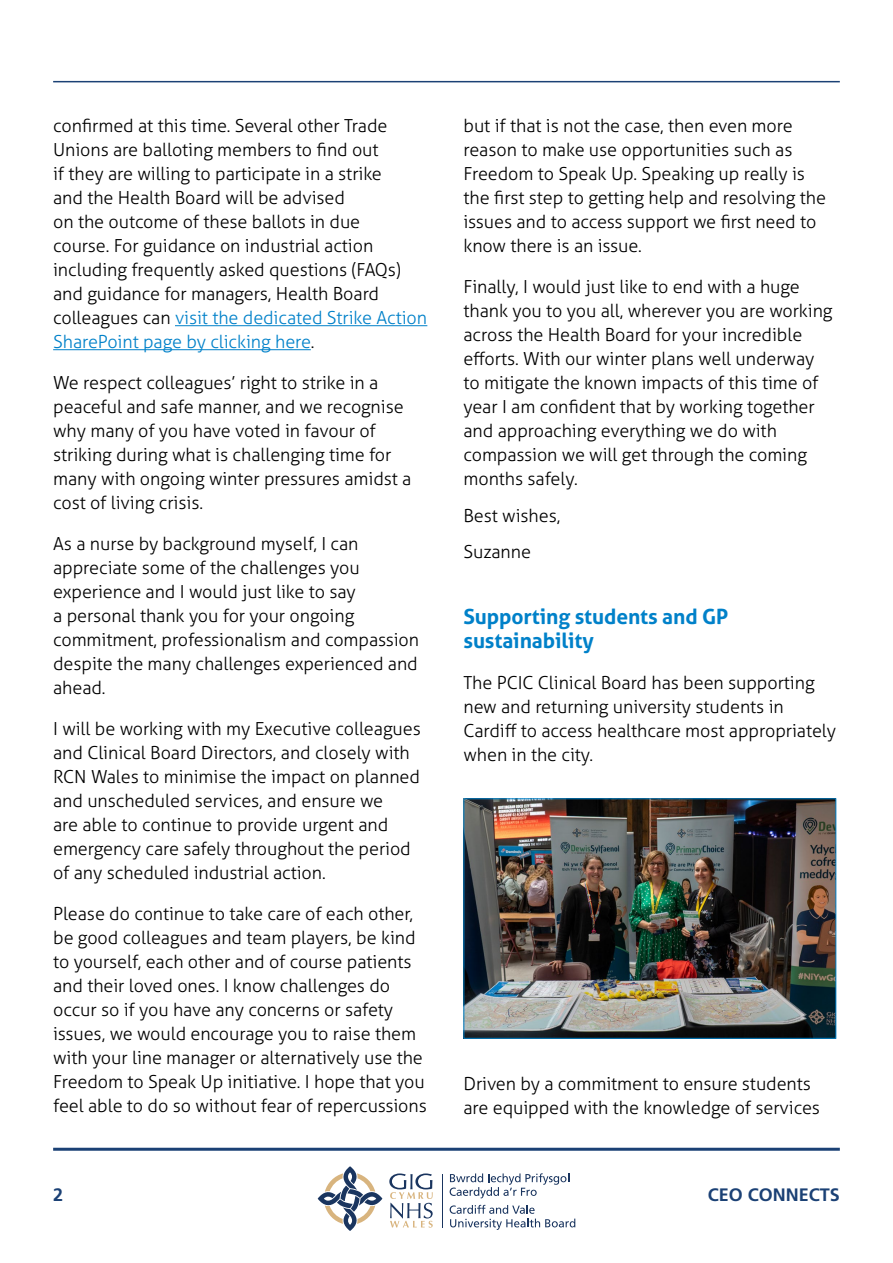
<style>
.page{position:relative;width:893px;height:1263px;background:#fff}
.page>*{position:absolute;margin:0;border:0;box-sizing:border-box;transform-origin:0 0}
.t1{font:700 21px/24px "Aller";letter-spacing:-.005em;color:#0081c9}
.t2{font:300 18px/24px "Aller";letter-spacing:-.005em;color:#000}
.t3{font:700 18px "Frutiger";color:#1b4175}
.s1{color:#0081c9}
</style>
<div class="page">
<hr style="left:175px;top:325px;width:252px;height:1px;background:#0081c9">
<hr style="left:53px;top:349px;width:258px;height:1px;background:#0081c9">
<hr style="left:53px;top:81px;width:787px;height:1px;background:#1b4175">
<svg style="left:318px;top:1166px;width:64px;height:65px"></svg>
<svg style="left:389px;top:1173px;width:44px;height:54px"></svg>
<hr style="left:442px;top:1173px;width:1px;height:54px;background:#1a355f">
<svg style="left:450px;top:1173px;width:119px;height:25px"></svg>
<svg style="left:450px;top:1205px;width:125px;height:25px"></svg>
<hr style="left:53px;top:1148px;width:787px;height:3px;background:#1b4175">
<img style="left:465px;top:800px;width:369px;height:237px">
<div style="left:463px;top:798px;width:373px;height:241px;border:1px solid #0081c9"></div>
<p class="t2" style="left:53px;top:114px;width:375px">confirmed at this time. Several other Trade Unions are balloting members to find out<br>if they are willing to participate in a strike<br>and the Health Board will be advised<br>on the outcome of these ballots in due<br>course. For guidance on industrial action including frequently asked questions (FAQs) and guidance for managers, Health Board colleagues can <span class="s1">visit the dedicated Strike Action SharePoint page by clicking here</span>.</p>
<p class="t2" style="left:53px;top:371px;width:360px">We respect colleagues’ right to strike in a peaceful and safe manner, and we recognise why many of you have voted in favour of striking during what is challenging time for many with ongoing winter pressures amidst a cost of living crisis.</p>
<p class="t2" style="left:53px;top:532px;width:367px">As a nurse by background myself, I can appreciate some of the challenges you experience and I would just like to say<br>a personal thank you for your ongoing commitment, professionalism and compassion despite the many challenges experienced and ahead.</p>
<p class="t2" style="left:53px;top:717px;width:369px">I will be working with my Executive colleagues and Clinical Board Directors, and closely with RCN Wales to minimise the impact on planned and unscheduled services, and ensure we<br>are able to continue to provide urgent and emergency care safely throughout the period of any scheduled industrial action.</p>
<p class="t2" style="left:53px;top:902px;width:375px">Please do continue to take care of each other, be good colleagues and team players, be kind to yourself, each other and of course patients and their loved ones. I know challenges do occur so if you have any concerns or safety issues, we would encourage you to raise them with your line manager or alternatively use the Freedom to Speak Up initiative. I hope that you feel able to do so without fear of repercussions</p>
<p class="t2" style="left:463px;top:113px;width:364px">but if that is not the case, then even more reason to make use opportunities such as Freedom to Speak Up. Speaking up really is the first step to getting help and resolving the issues and to access support we first need to know there is an issue.</p>
<p class="t2" style="left:463px;top:274px;width:371px">Finally, I would just like to end with a huge thank you to you all, wherever you are working across the Health Board for your incredible efforts. With our winter plans well underway to mitigate the known impacts of this time of year I am confident that by working together and approaching everything we do with compassion we will get through the coming months safely.</p>
<p class="t2" style="left:463px;top:497px;width:98px;line-height:36.8px">Best wishes,<br>Suzanne</p>
<p class="t1" style="left:463px;top:604px;width:266px">Supporting students and GP sustainability</p>
<p class="t2" style="left:463px;top:670px;width:374px">The PCIC Clinical Board has been supporting new and returning university students in Cardiff to access healthcare most appropriately when in the city.</p>
<p class="t2" style="left:463px;top:1071px;width:358px">Driven by a commitment to ensure students are equipped with the knowledge of services</p>
<p class="t3" style="left:53px;top:1184px;width:12px">2</p>
<p class="t3" style="left:708px;top:1184px;width:134px">CEO CONNECTS</p>
</div>
